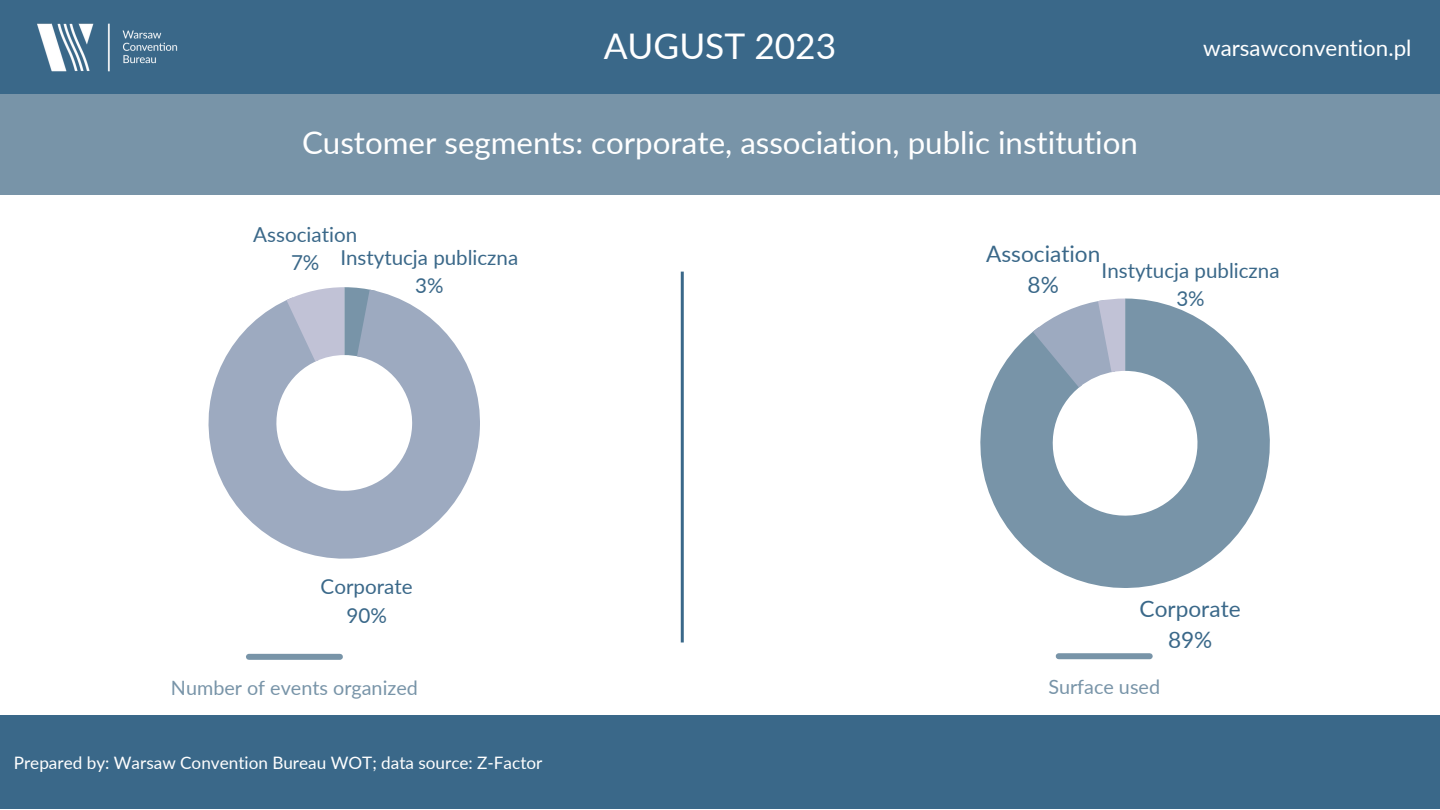
<style>
.page{position:relative;width:1440px;height:810px;background:#fff}
.page>*{position:absolute;margin:0;border:0;box-sizing:border-box;transform-origin:0 0}
.t1{font:35.3px "Lato";color:#fff}
.t2{font:31.3px "Lato";color:#fff}
.t3{font:22.6px "Lato";color:#3a6889}
.t4{font:22.3px "Lato";color:#fff}
.t5{font:20.6px "Lato";color:#3a6889}
.t6{font:20.5px "Lato";color:#3a6889}
.t7{font:19.8px "Lato";color:#7894a8}
.t8{font:17.1px "Lato";color:#fff}
</style>
<div class="page">
<div style="left:0;top:94px;width:1440px;height:101px;background:#7894a8"></div>
<div style="left:0;top:715px;width:1440px;height:94px;background:#3a6889"></div>
<div style="left:0;top:0;width:1440px;height:94px;background:#3a6889"></div>
<img style="left:37px;top:23px;width:141px;height:49px">
<hr style="left:681px;top:272px;width:3px;height:370px;background:#3a6889">
<div style="left:249px;top:654px;width:91px;height:6px;background:#7894a8"></div>
<svg style="left:209px;top:291px;width:271px;height:268px;fill:#9daac0"></svg>
<svg style="left:286px;top:287px;width:90px;height:75px;background:#aeb8ca"></svg>
<div style="left:1059px;top:653px;width:91px;height:6px;background:#7894a8"></div>
<svg style="left:980px;top:299px;width:290px;height:289px;fill:#7894a8"></svg>
<svg style="left:1033px;top:299px;width:92px;height:89px"></svg>
<p class="t1" style="left:604px;top:25px;width:234px">AUGUST 2023</p>
<p class="t2" style="left:302px;top:123px;width:837px">Customer segments: corporate, association, public institution</p>
<p class="t4" style="left:1203px;top:34px;width:210px">warsawconvention.pl</p>
<p class="t5" style="left:253px;top:222px;width:105px">Association</p>
<p class="t5" style="left:291px;top:250px;width:30px">7%</p>
<p class="t6" style="left:340px;top:245px;width:179px">Instytucja publiczna</p>
<p class="t6" style="left:415px;top:273px;width:30px">3%</p>
<p class="t5" style="left:321px;top:574px;width:94px">Corporate</p>
<p class="t5" style="left:347px;top:602px;width:42px">90%</p>
<p class="t7" style="left:171px;top:675px;width:248px">Number of events organized</p>
<p class="t8" style="left:14px;top:752px;width:530px">Prepared by: Warsaw Convention Bureau WOT; data source: Z-Factor</p>
<p class="t3" style="left:986px;top:240px;width:116px">Association</p>
<p class="t3" style="left:1028px;top:271px;width:33px">8%</p>
<p class="t6" style="left:1102px;top:257px;width:179px">Instytucja publiczna</p>
<p class="t6" style="left:1176px;top:286px;width:30px">3%</p>
<p class="t3" style="left:1140px;top:595px;width:103px">Corporate</p>
<p class="t3" style="left:1168px;top:626px;width:46px">89%</p>
<p class="t7" style="left:1048px;top:674px;width:113px">Surface used</p>
</div>
